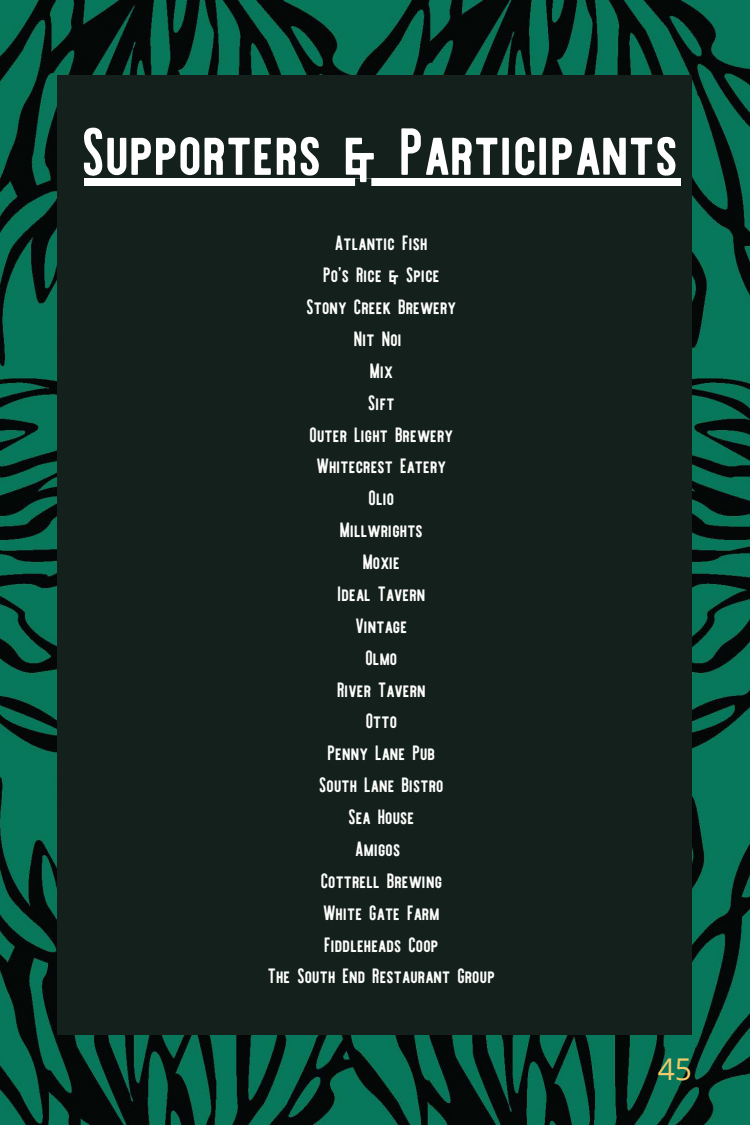
<style>
.page{position:relative;width:750px;height:1125px;background:#fff}
.page>*{position:absolute;margin:0;border:0;box-sizing:border-box;transform-origin:0 0}
.t1{font:73.5px "Holtzman Rounded";color:#fff}
.t2{font:30px "Open Sans";color:#f4ca6c}
.t3{font:23px/31.9px "Holtzman Rounded";color:#fcfdfb;text-align:center}
</style>
<div class="page">
<img style="left:0;top:0;width:750px;height:1125px">
<div style="left:58px;top:75px;width:634px;height:960px;background:#14201c"></div>
<div style="left:84px;top:178px;width:596px;height:8px;background:#fff"></div>
<h1 class="t1" style="left:84px;top:101px;width:598px">Supporters &amp; Participants</h1>
<p class="t3" style="left:269px;top:225px;width:229px">Atlantic Fish<br>Po’s Rice &amp; Spice<br>Stony Creek Brewery<br>Nit Noi<br>Mix<br>Sift<br>Outer Light Brewery<br>Whitecrest Eatery<br>Olio<br>Millwrights<br>Moxie<br>Ideal Tavern<br>Vintage<br>Olmo<br>River Tavern<br>Otto<br>Penny Lane Pub<br>South Lane Bistro<br>Sea House<br>Amigos<br>Cottrell Brewing<br>White Gate Farm<br>Fiddleheads Coop<br>The South End Restaurant Group</p>
<h2 class="t2" style="left:658px;top:1048px;width:36px">45</h2>
</div>
